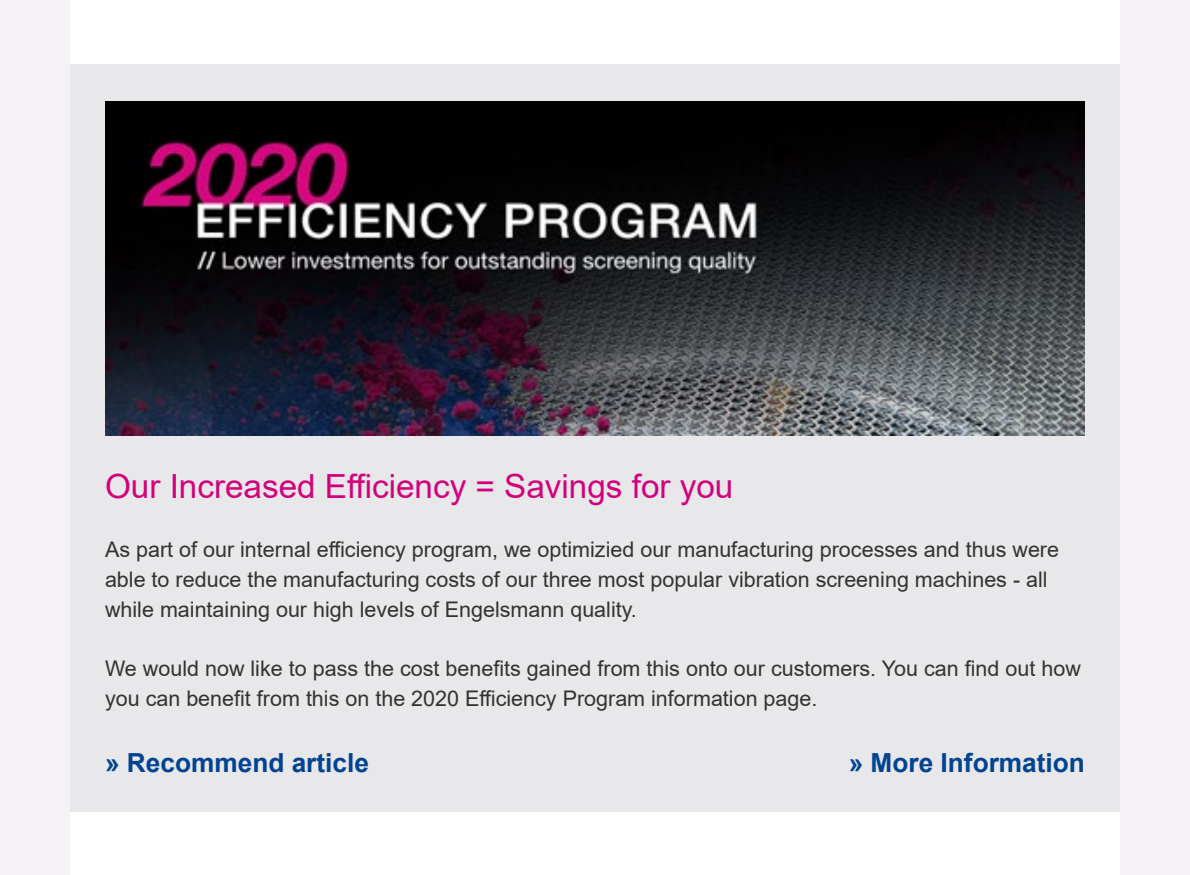
<style>
.page{position:relative;width:1190px;height:875px;background:#f4f2f5}
.page>*{position:absolute;margin:0;border:0;box-sizing:border-box;transform-origin:0 0}
.t1{font:33.25px "Arial";color:#d3007b}
.t2{font:700 26.25px "Arial";color:#004393}
.t3{font:21.53px/29.8px "Arial";color:#333}
</style>
<div class="page">
<div style="left:70px;top:0;width:1050px;height:875px;background:#fff"></div>
<div style="left:70px;top:64px;width:1050px;height:747px;background:#e8e7e9"></div>
<img style="left:105px;top:101px;width:980px;height:334px">
<h1 class="t1" style="left:105px;top:463px;width:630px">Our Increased Efficiency = Savings for you</h1>
<p class="t3" style="left:105px;top:535px;width:956px">As part of our internal efficiency program, we optimizied our manufacturing processes and thus were able to reduce the manufacturing costs of our three most popular vibration screening machines - all while maintaining our high levels of Engelsmann quality.</p>
<p class="t3" style="left:105px;top:654px;width:977px">We would now like to pass the cost benefits gained from this onto our customers. You can find out how you can benefit from this on the 2020 Efficiency Program information page.</p>
<p class="t2" style="left:105px;top:744px;width:266px">» Recommend article</p>
<p class="t2" style="left:849px;top:744px;width:238px">» More Information</p>
</div>
